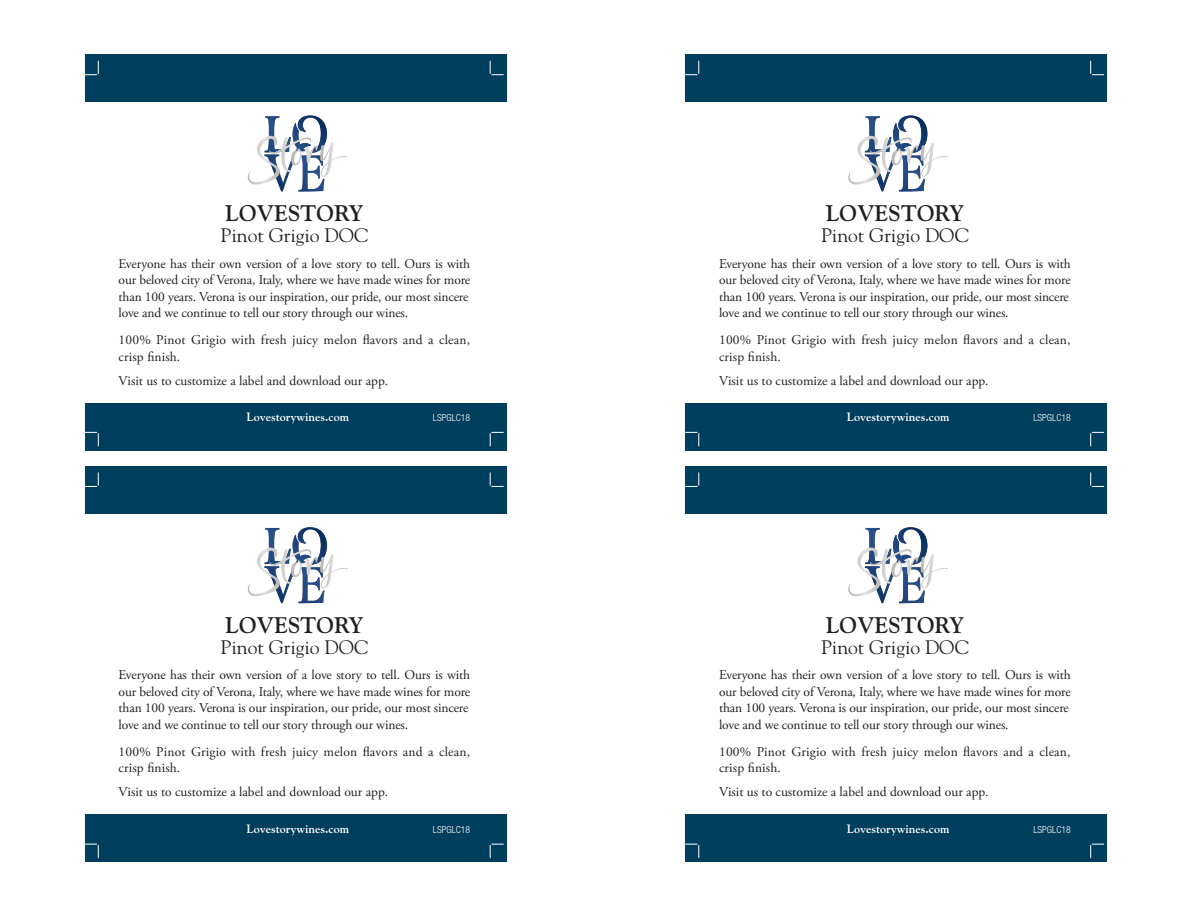
<style>
.page{position:relative;width:1188px;height:918px;background:#fff}
.page>*{position:absolute;margin:0;border:0;box-sizing:border-box;transform-origin:0 0}
.t1{font:700 22.5px "Goudy";color:#231f20}
.t2{font:19.5px "Goudy";color:#231f20}
.t3{font:13.5px/16.5px "Adobe Garamond Pro";letter-spacing:-.01em;color:#231f20}
.t4{font:13.5px/16.5px "Adobe Garamond Pro";letter-spacing:.015em;color:#231f20}
.t5{font:700 12px "Goudy";color:#fff}
.t6{font:300 condensed 9.75px "Helvetica Neue";color:#fff}
</style>
<div class="page">
<div style="left:85px;top:403px;width:422px;height:48px;background:#003e5e"></div>
<div style="left:85px;top:814px;width:422px;height:48px;background:#003e5e"></div>
<div style="left:685px;top:403px;width:422px;height:48px;background:#003e5e"></div>
<div style="left:685px;top:814px;width:422px;height:48px;background:#003e5e"></div>
<div style="left:85px;top:54px;width:422px;height:48px;background:#003e5e"></div>
<div style="left:85px;top:466px;width:422px;height:48px;background:#003e5e"></div>
<div style="left:685px;top:54px;width:422px;height:48px;background:#003e5e"></div>
<div style="left:685px;top:466px;width:422px;height:48px;background:#003e5e"></div>
<svg style="left:247px;top:115px;width:101px;height:76px"></svg>
<svg style="left:247px;top:527px;width:101px;height:76px"></svg>
<svg style="left:848px;top:115px;width:100px;height:76px"></svg>
<svg style="left:848px;top:527px;width:100px;height:76px"></svg>
<svg style="left:85px;top:61px;width:14px;height:14px"></svg>
<svg style="left:85px;top:432px;width:14px;height:14px"></svg>
<svg style="left:490px;top:61px;width:14px;height:14px"></svg>
<svg style="left:490px;top:432px;width:14px;height:14px"></svg>
<svg style="left:85px;top:472px;width:14px;height:15px"></svg>
<svg style="left:85px;top:844px;width:14px;height:14px"></svg>
<svg style="left:490px;top:472px;width:14px;height:15px"></svg>
<svg style="left:490px;top:844px;width:14px;height:14px"></svg>
<svg style="left:685px;top:61px;width:14px;height:14px"></svg>
<svg style="left:685px;top:432px;width:14px;height:14px"></svg>
<svg style="left:1090px;top:61px;width:14px;height:14px"></svg>
<svg style="left:1090px;top:432px;width:14px;height:14px"></svg>
<svg style="left:685px;top:472px;width:14px;height:15px"></svg>
<svg style="left:685px;top:844px;width:14px;height:14px"></svg>
<svg style="left:1090px;top:472px;width:14px;height:15px"></svg>
<svg style="left:1090px;top:844px;width:14px;height:14px"></svg>
<h1 class="t1" style="left:225px;top:200px;width:140px">LOVESTORY</h1>
<h2 class="t2" style="left:221px;top:223px;width:149px">Pinot Grigio DOC</h2>
<p class="t3" style="left:119px;top:256px;width:353px">Everyone has their own version of a love story to tell. Ours is with our beloved city of Verona, Italy, where we have made wines for more than 100 years. Verona is our inspiration, our pride, our most sincere love and we continue to tell our story through our wines.</p>
<p class="t4" style="left:119px;top:332px;width:353px">100% Pinot Grigio with fresh juicy melon flavors and a clean, crisp finish.</p>
<p class="t3" style="left:119px;top:373px;width:271px">Visit us to customize a label and download our app.</p>
<h1 class="t1" style="left:826px;top:200px;width:140px">LOVESTORY</h1>
<h2 class="t2" style="left:821px;top:223px;width:149px">Pinot Grigio DOC</h2>
<p class="t3" style="left:719px;top:256px;width:353px">Everyone has their own version of a love story to tell. Ours is with our beloved city of Verona, Italy, where we have made wines for more than 100 years. Verona is our inspiration, our pride, our most sincere love and we continue to tell our story through our wines.</p>
<p class="t4" style="left:719px;top:332px;width:353px">100% Pinot Grigio with fresh juicy melon flavors and a clean, crisp finish.</p>
<p class="t3" style="left:719px;top:373px;width:271px">Visit us to customize a label and download our app.</p>
<p class="t5" style="left:246px;top:410px;width:104px">Lovestorywines.com</p>
<p class="t6" style="left:433px;top:412px;width:39px">LSPGLC18</p>
<p class="t5" style="left:847px;top:410px;width:104px">Lovestorywines.com</p>
<p class="t6" style="left:1033px;top:412px;width:39px">LSPGLC18</p>
<h1 class="t1" style="left:225px;top:612px;width:140px">LOVESTORY</h1>
<h2 class="t2" style="left:221px;top:635px;width:149px">Pinot Grigio DOC</h2>
<p class="t3" style="left:119px;top:667px;width:353px">Everyone has their own version of a love story to tell. Ours is with our beloved city of Verona, Italy, where we have made wines for more than 100 years. Verona is our inspiration, our pride, our most sincere love and we continue to tell our story through our wines.</p>
<p class="t4" style="left:119px;top:744px;width:353px">100% Pinot Grigio with fresh juicy melon flavors and a clean, crisp finish.</p>
<p class="t3" style="left:119px;top:784px;width:271px">Visit us to customize a label and download our app.</p>
<h1 class="t1" style="left:826px;top:612px;width:140px">LOVESTORY</h1>
<h2 class="t2" style="left:821px;top:635px;width:149px">Pinot Grigio DOC</h2>
<p class="t3" style="left:719px;top:667px;width:353px">Everyone has their own version of a love story to tell. Ours is with our beloved city of Verona, Italy, where we have made wines for more than 100 years. Verona is our inspiration, our pride, our most sincere love and we continue to tell our story through our wines.</p>
<p class="t4" style="left:719px;top:744px;width:353px">100% Pinot Grigio with fresh juicy melon flavors and a clean, crisp finish.</p>
<p class="t3" style="left:719px;top:784px;width:271px">Visit us to customize a label and download our app.</p>
<p class="t5" style="left:246px;top:821px;width:104px">Lovestorywines.com</p>
<p class="t6" style="left:433px;top:824px;width:39px">LSPGLC18</p>
<p class="t5" style="left:847px;top:821px;width:104px">Lovestorywines.com</p>
<p class="t6" style="left:1033px;top:824px;width:39px">LSPGLC18</p>
</div>
